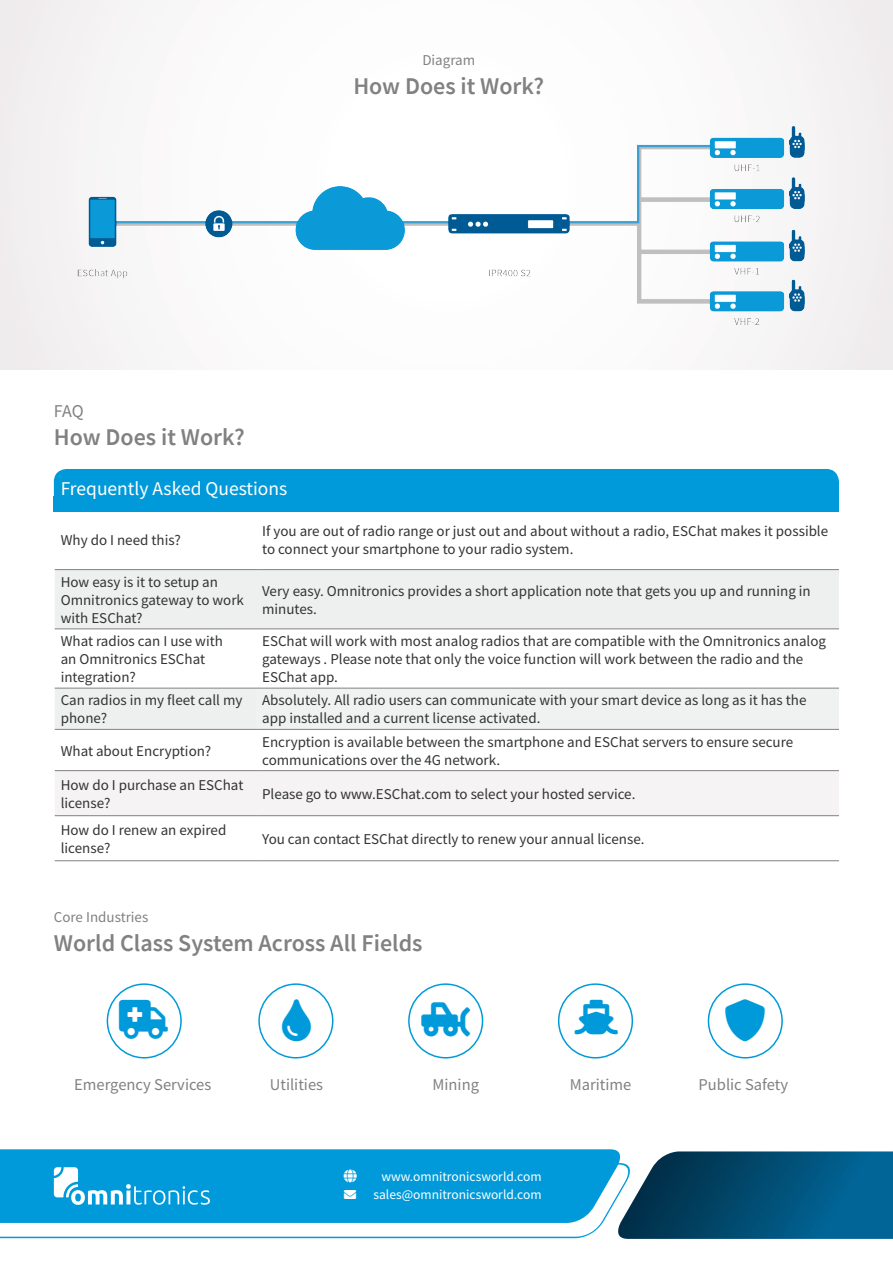
<style>
.page{position:relative;width:893px;height:1263px;background:#fff}
.page>*{position:absolute;margin:0;border:0;box-sizing:border-box;transform-origin:0 0}
.t1{font:600 24px "Source Sans Pro";color:#808180}
.t2{font:19.5px "Source Sans Pro";color:#fff}
.t3{font:18px "Source Sans Pro";color:#808180}
.t4{font:16.5px "Source Sans Pro";color:#808180}
.t5{font:15px/18px "Source Sans Pro";color:#323333}
.t6{font:15px "Source Sans Pro";color:#808180}
.t7{font:13.5px "Source Sans Pro";color:#fff}
</style>
<div class="page">
<div style="left:54px;top:469px;width:785px;height:43px;background:#009ada;border-radius:13px"></div>
<div style="left:54px;top:497px;width:785px;height:15px;background:#009ada"></div>
<svg style="left:55px;top:570px;width:784px;height:159px;fill:#eef0f0"></svg>
<div style="left:256px;top:688px;width:583px;height:41px;background:#f0f1f1"></div>
<div style="left:55px;top:771px;width:784px;height:46px;background:#f5f3f4"></div>
<hr style="left:55px;top:569px;width:201px;height:1px;background:#808180">
<hr style="left:256px;top:569px;width:583px;height:1px;background:#808180">
<hr style="left:55px;top:628px;width:201px;height:1px;background:#808180">
<hr style="left:256px;top:628px;width:583px;height:1px;background:#808180">
<hr style="left:55px;top:688px;width:201px;height:1px;background:#808180">
<hr style="left:256px;top:688px;width:583px;height:1px;background:#808180">
<hr style="left:55px;top:729px;width:201px;height:1px;background:#808180">
<hr style="left:256px;top:729px;width:583px;height:1px;background:#808180">
<hr style="left:55px;top:770px;width:201px;height:1px;background:#808180">
<hr style="left:256px;top:770px;width:583px;height:1px;background:#808180">
<hr style="left:55px;top:815px;width:201px;height:1px;background:#808180">
<hr style="left:256px;top:815px;width:583px;height:1px;background:#808180">
<hr style="left:55px;top:860px;width:201px;height:1px;background:#808180">
<hr style="left:256px;top:860px;width:583px;height:1px;background:#808180">
<svg style="left:0;top:1223px;width:603px;height:16px"></svg>
<div style="left:0;top:1149px;width:617px;height:74px;background:#009ada"></div>
<svg style="left:54px;top:1167px;width:156px;height:38px"></svg>
<div style="left:107px;top:983px;width:75px;height:75px;border:2px solid #009ada;border-radius:50%"></div>
<div style="left:258px;top:983px;width:75px;height:75px;border:2px solid #009ada;border-radius:50%"></div>
<div style="left:408px;top:983px;width:75px;height:75px;border:2px solid #009ada;border-radius:50%"></div>
<div style="left:558px;top:983px;width:75px;height:75px;border:2px solid #009ada;border-radius:50%"></div>
<div style="left:708px;top:983px;width:75px;height:75px;border:2px solid #009ada;border-radius:50%"></div>
<svg style="left:611px;top:1151px;width:282px;height:88px;background:#195f82"></svg>
<div style="left:0;top:0;width:893px;height:369px;background:#faf8f8"></div>
<img style="left:78px;top:126px;width:726px;height:199px">
<svg style="left:344px;top:1170px;width:13px;height:13px"></svg>
<svg style="left:344px;top:1190px;width:12px;height:9px"></svg>
<p class="t6" style="left:422px;top:51px;width:54px">Diagram</p>
<p class="t1" style="left:353px;top:70px;width:192px">How Does it Work?</p>
<p class="t3" style="left:54px;top:399px;width:31px">FAQ</p>
<p class="t1" style="left:54px;top:422px;width:192px">How Does it Work?</p>
<p class="t2" style="left:61px;top:477px;width:228px">Frequently Asked Questions</p>
<p class="t5" style="left:61px;top:531px;width:122px">Why do I need this?</p>
<p class="t5" style="left:262px;top:522px;width:568px">If you are out of radio range or just out and about without a radio, ESChat makes it possible to connect your smartphone to your radio system.</p>
<p class="t5" style="left:61px;top:573px;width:185px">How easy is it to setup an<br>Omnitronics gateway to work with ESChat?</p>
<p class="t5" style="left:262px;top:582px;width:550px">Very easy. Omnitronics provides a short application note that gets you up and running in minutes.</p>
<p class="t5" style="left:61px;top:632px;width:164px">What radios can I use with an Omnitronics ESChat integration?</p>
<p class="t5" style="left:262px;top:632px;width:565px">ESChat will work with most analog radios that are compatible with the Omnitronics analog gateways . Please note that only the voice function will work between the radio and the<br>ESChat app.</p>
<p class="t5" style="left:61px;top:691px;width:183px">Can radios in my fleet call my phone?</p>
<p class="t5" style="left:262px;top:691px;width:546px">Absolutely. All radio users can communicate with your smart device as long as it has the app installed and a current license activated.</p>
<p class="t5" style="left:61px;top:741px;width:152px">What about Encryption?</p>
<p class="t5" style="left:262px;top:732px;width:533px">Encryption is available between the smartphone and ESChat servers to ensure secure communications over the 4G network.</p>
<p class="t5" style="left:61px;top:776px;width:184px">How do I purchase an ESChat license?</p>
<p class="t5" style="left:262px;top:785px;width:375px">Please go to www.ESChat.com to select your hosted service.</p>
<p class="t5" style="left:61px;top:821px;width:167px">How do I renew an expired license?</p>
<p class="t5" style="left:262px;top:830px;width:384px">You can contact ESChat directly to renew your annual license.</p>
<p class="t6" style="left:54px;top:908px;width:96px">Core Industries</p>
<p class="t1" style="left:54px;top:927px;width:370px">World Class System Across All Fields</p>
<p class="t4" style="left:74px;top:1073px;width:139px">Emergency Services</p>
<p class="t4" style="left:270px;top:1073px;width:55px">Utilities</p>
<p class="t4" style="left:433px;top:1073px;width:48px">Mining</p>
<p class="t4" style="left:570px;top:1073px;width:63px">Maritime</p>
<p class="t4" style="left:699px;top:1073px;width:91px">Public Safety</p>
<p class="t7" style="left:381px;top:1168px;width:162px">www.omnitronicsworld.com</p>
<p class="t7" style="left:373px;top:1186px;width:170px">sales@omnitronicsworld.com</p>
</div>
